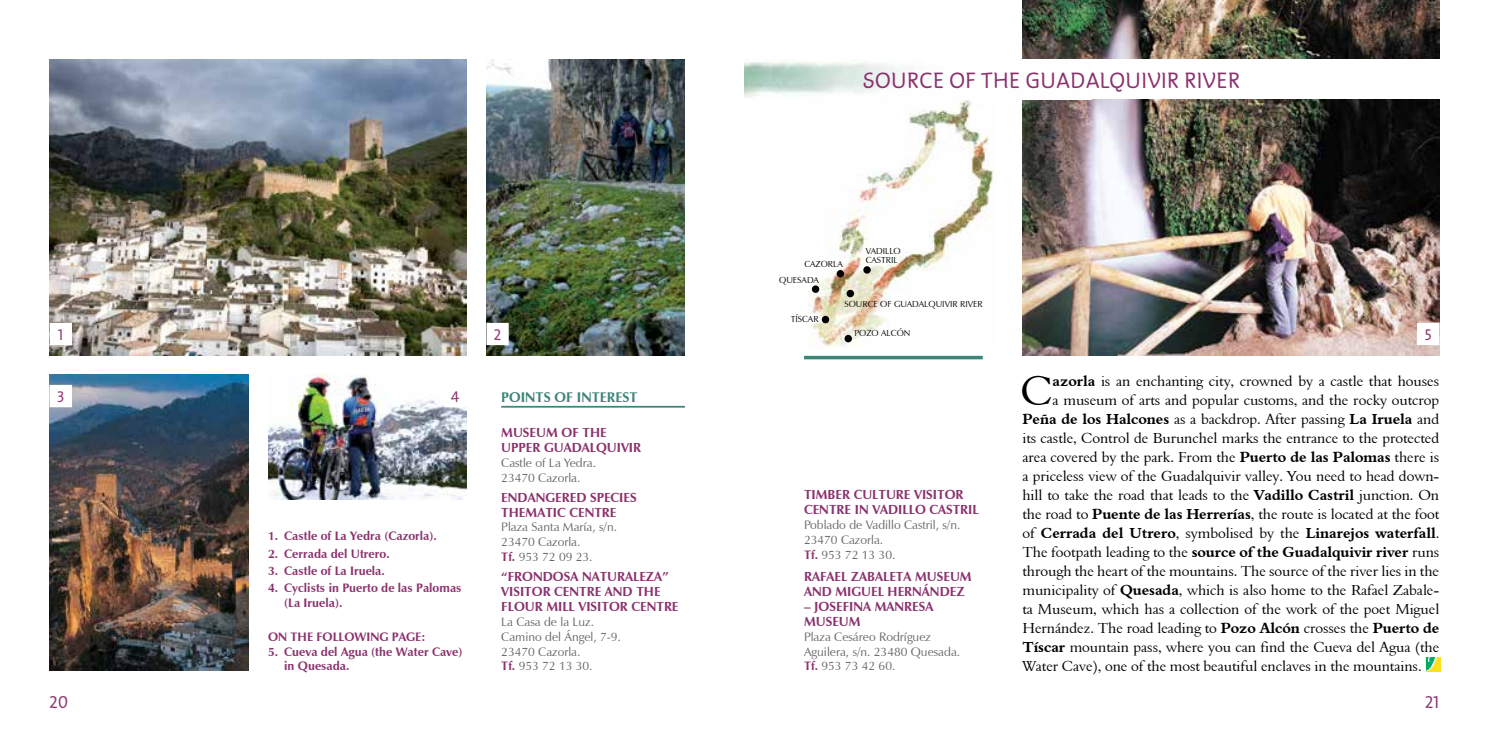
<style>
.page{position:relative;width:1489px;height:745px;background:#fff}
.page>*{position:absolute;margin:0;border:0;box-sizing:border-box;transform-origin:0 0}
.t1{font:42.35px "Aldine 401 BT Roman A";color:#000}
.t2{font:22.75px "Edifice Classic";color:#8b316d}
.t3{font:19.25px "Edifice Classic";color:#8b316d}
.t4{font:17.5px "Edifice Classic";color:#8b316d}
.t5{font:15.75px "Edifice Classic";color:#8b316d}
.t6{font:14.88px/18.9px "Aldine 401 BT Roman A";letter-spacing:-.005em;color:#000;text-align:right}
.t7{font:14.88px/18.9px "Aldine 401 BT Bold A";letter-spacing:-.005em;color:#000}
.t8{font:700 14px "Zapf Humanist 601 BT";color:#3c8476}
.t9{font:700 13.12px/14.9px "Zapf Humanist 601 BT";color:#8b316d}
.t10{font:12.25px/14.9px "Zapf Humanist 601 BT";color:#636466}
.t11{font:700 12.25px/14.7px "Zapf Humanist 601 BT";color:#8b316d}
.t12{font:8.75px/15.8px "Zapf Humanist 601 BT";color:#000}
.s1{color:#3c8476}
.s2{font-weight:700;color:#8b316d}
.s3{font-family:"Aldine 401 BT Bold A"}
.s4{font-family:"Aldine 401 BT Roman A"}
</style>
<div class="page">
<img style="left:1022px;top:0;width:417px;height:355px">
<img style="left:808px;top:100px;width:186px;height:247px">
<div style="left:836px;top:270px;width:8px;height:7px;background:#000;border-radius:50%"></div>
<svg style="left:846px;top:289px;width:8px;height:8px"></svg>
<svg style="left:811px;top:285px;width:8px;height:8px"></svg>
<div style="left:863px;top:266px;width:7px;height:7px;background:#000;border-radius:50%"></div>
<div style="left:844px;top:335px;width:8px;height:7px;background:#000;border-radius:50%"></div>
<svg style="left:821px;top:315px;width:8px;height:8px"></svg>
<img style="left:50px;top:375px;width:198px;height:295px">
<img style="left:50px;top:60px;width:416px;height:295px">
<img style="left:486px;top:60px;width:199px;height:295px">
<img style="left:268px;top:375px;width:198px;height:123px">
<svg style="left:744px;top:60px;width:695px;height:39px"></svg>
<div style="left:50px;top:323px;width:21px;height:21px;background:#fff"></div>
<div style="left:487px;top:323px;width:21px;height:21px;background:#fff"></div>
<div style="left:486px;top:322px;width:22px;height:23px;border:2px solid #fff"></div>
<div style="left:50px;top:385px;width:21px;height:21px;background:#fff"></div>
<div style="left:1417px;top:323px;width:21px;height:21px;background:#fff"></div>
<div style="left:1416px;top:322px;width:23px;height:23px;border:2px solid #fff"></div>
<svg style="left:804px;top:355px;width:178px;height:4px"></svg>
<div style="left:445px;top:385px;width:20px;height:21px;background:#fff"></div>
<hr style="left:501px;top:405px;width:184px;height:2px;background:#3c8476">
<svg style="left:1425px;top:657px;width:15px;height:14px"></svg>
<h2 class="t2" style="left:863px;top:61px;width:378px">SOURCE OF THE GUADALQUIVIR RIVER</h2>
<p class="t3" style="left:804px;top:64px;width:314px"><span class="s1">RECORRIDO 1:</span> LA SIERRA DE CAZORLA</p>
<p class="t5" style="left:58px;top:321px;width:7px">1</p>
<p class="t5" style="left:493px;top:321px;width:9px">2</p>
<p class="t5" style="left:57px;top:383px;width:9px">3</p>
<p class="t5" style="left:451px;top:383px;width:10px">4</p>
<p class="t8" style="left:501px;top:388px;width:138px">POINTS OF INTEREST</p>
<p class="t9" style="left:501px;top:425px;width:141px">MUSEUM OF THE<br>UPPER GUADALQUIVIR</p>
<p class="t10" style="left:501px;top:455px;width:96px">Castle of La Yedra.<br>23470 Cazorla.</p>
<p class="t9" style="left:501px;top:489px;width:137px">ENDANGERED SPECIES<br>THEMATIC CENTRE</p>
<p class="t10" style="left:501px;top:519px;width:117px">Plaza Santa María, s/n.<br>23470 Cazorla.<br><span class="s2">Tf.</span> 953 72 09 23.</p>
<p class="t9" style="left:501px;top:568px;width:179px">“FRONDOSA NATURALEZA”<br>VISITOR CENTRE AND THE<br>FLOUR MILL VISITOR CENTRE</p>
<p class="t10" style="left:501px;top:613px;width:121px">La Casa de la Luz.<br>Camino del Ángel, 7-9.<br>23470 Cazorla.<br><span class="s2">Tf.</span> 953 72 13 30.</p>
<p class="t11" style="left:268px;top:528px;width:170px">1. Castle of La Yedra (Cazorla).</p>
<p class="t11" style="left:268px;top:545px;width:123px">2. Cerrada del Utrero.</p>
<p class="t11" style="left:268px;top:562px;width:118px">3. Castle of La Iruela.</p>
<p class="t11" style="left:284px;top:580px;width:179px;text-indent:-16px">4. Cyclists in Puerto de las Palomas (La Iruela).</p>
<p class="t11" style="left:268px;top:629px;width:159px">ON THE FOLLOWING PAGE:</p>
<p class="t11" style="left:284px;top:643px;width:180px;text-indent:-16px">5. Cueva del Agua (the Water Cave) in Quesada.</p>
<p class="t12" style="left:865px;top:247px;width:36px;line-height:8.8px">VADILLO<br>CASTRIL</p>
<p class="t12" style="left:779px;top:256px;width:65px;text-indent:25px">CAZORLA<br>QUESADA</p>
<p class="t12" style="left:790px;top:310px;width:29px">TÍSCAR</p>
<p class="t12" style="left:844px;top:295px;width:140px">SOURCE OF GUADALQUIVIR RIVER</p>
<p class="t12" style="left:854px;top:324px;width:57px">POZO ALCÓN</p>
<p class="t9" style="left:804px;top:487px;width:161px">TIMBER CULTURE VISITOR<br>CENTRE IN VADILLO castril</p>
<p class="t10" style="left:804px;top:517px;width:158px">Poblado de Vadillo Castril, s/n.<br>23470 Cazorla.<br><span class="s2">Tf.</span> 953 72 13 30.</p>
<p class="t9" style="left:804px;top:568px;width:169px">RAFAEL ZABALETA MUSEUM<br>AND miguel</p>
<p class="t9" style="left:887px;top:583px;width:10px">hern</p>
<p class="t9" style="left:921px;top:583px;width:18px">ández</p>
<p class="t9" style="left:804px;top:598px;width:19px">– josefina</p>
<p class="t9" style="left:874px;top:598px;width:10px">manresa</p>
<p class="t9" style="left:804px;top:613px;width:58px">MUSEUM</p>
<p class="t10" style="left:804px;top:628px;width:158px">Plaza Cesáreo Rodríguez<br>Aguilera, s/n. 23480 Quesada.<br><span class="s2">Tf.</span> 953 73 42 60.</p>
<p class="t5" style="left:1424px;top:321px;width:9px">5</p>
<p class="t6" style="left:1022px;top:371px;width:418px"><span class="s3">azorla</span> is an enchanting city, crowned by a castle that houses<br>a museum of arts and popular customs, and the rocky outcrop <span class="s3">Peña de los Halcones</span> as a backdrop. After passing <span class="s3">La Iruela</span> and its castle, Control de Burunchel marks the entrance to the protected area covered by the park. From the <span class="s3">Puerto de las Palomas</span> there is a priceless view of the Guadalquivir valley. You need to head down&shy;hill to take the road that leads to the <span class="s3">Vadillo Castril</span> junction. On the road to <span class="s3">Puente de las Herrerías</span>, the route is located at the foot</p>
<p class="t7" style="left:1022px;top:522px;width:418px"><span class="s4">of</span> Cerrada del Utrero<span class="s4">, symbolised by the</span> Linarejos waterfall<span class="s4">.<br>The footpath leading to the</span> source of the Guadalquivir river <span class="s4">runs</span></p>
<p class="t6" style="left:1022px;top:560px;width:418px;text-align:justify">through the heart of the mountains. The source of the river lies in the municipality of <span class="s3">Quesada</span>, which is also home to the Rafael Zabale&shy;ta Museum, which has a collection of the work of the poet Miguel Hernández. The road leading to <span class="s3">Pozo Alcón</span> crosses the <span class="s3">Puerto de Tíscar</span> mountain pass, where you can find the Cueva del Agua (the Water Cave), one of the most beautiful enclaves in the mountains.</p>
<h1 class="t1" style="left:1020px;top:364px;width:34px">C</h1>
<p class="t4" style="left:50px;top:687px;width:20px">20</p>
<p class="t4" style="left:1424px;top:687px;width:16px">21</p>
</div>
